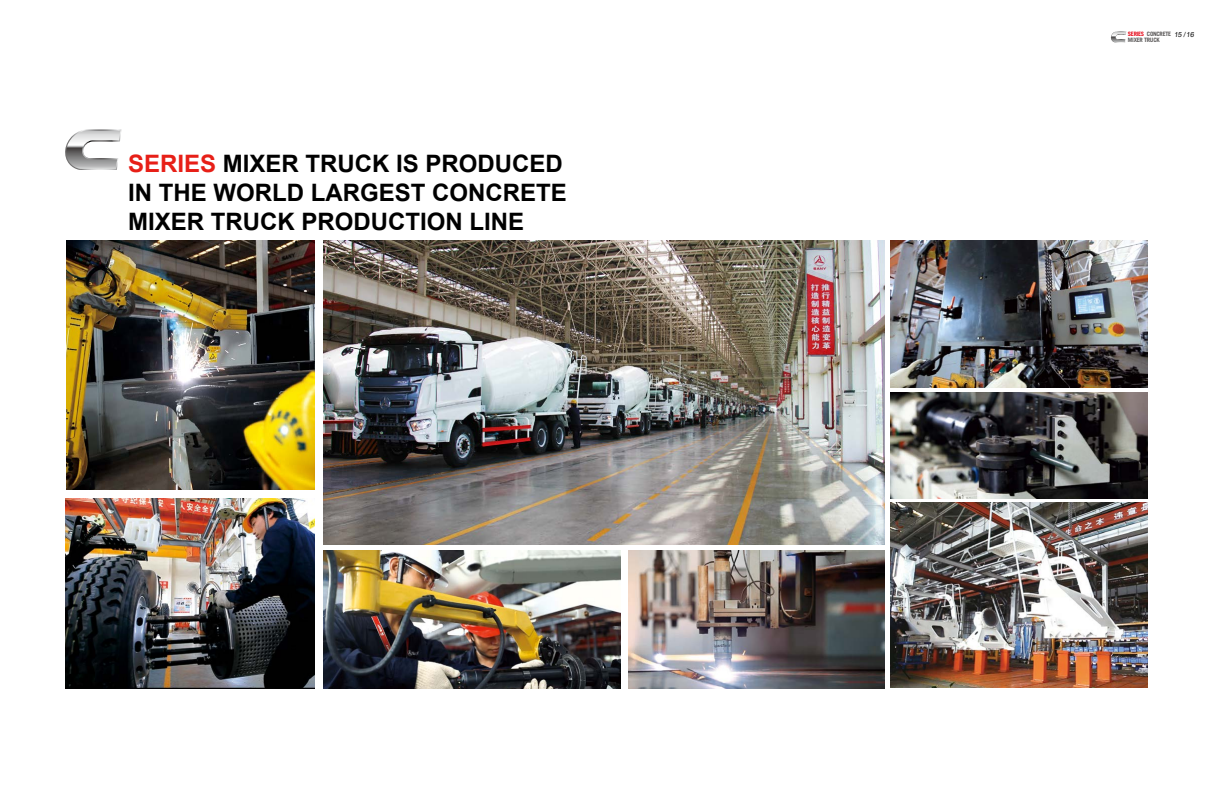
<style>
.page{position:relative;width:1219px;height:808px;background:#fff}
.page>*{position:absolute;margin:0;border:0;box-sizing:border-box;transform-origin:0 0}
.t1{font:700 24px/28.8px "Arial";color:#000}
.t2{font:7px "Arial";color:#000}
.t3{font:700 6px/6px "Trade Gothic LT Std";letter-spacing:-.04em;color:#595757}
.s1{color:#e71f17}
.s2{color:#e60012}
.s3{font-family:"Arial";font-weight:400;font-size:7px;color:#000}
</style>
<div class="page">
<svg style="left:1111px;top:31px;width:15px;height:11px"></svg>
<img style="left:66px;top:241px;width:249px;height:249px">
<img style="left:65px;top:498px;width:250px;height:190px">
<img style="left:324px;top:551px;width:297px;height:137px">
<svg style="left:65px;top:129px;width:56px;height:41px"></svg>
<img style="left:891px;top:241px;width:257px;height:146px">
<img style="left:891px;top:393px;width:257px;height:105px">
<img style="left:890px;top:502px;width:258px;height:186px">
<img style="left:628px;top:551px;width:256px;height:137px">
<img style="left:324px;top:241px;width:560px;height:303px">
<p class="t1" style="left:128px;top:150px;width:440px"><span class="s1">SERIES</span> MIXER TRUCK IS PRODUCED<br>IN THE WORLD LARGEST CONCRETE<br>MIXER TRUCK PRODUCTION LINE</p>
<p class="t3" style="left:1128px;top:31px;width:60px"><span class="s2">SERIES</span> CONCRETE <span class="s3">15 /<br></span>MIXER TRUCK</p>
<p class="t2" style="left:1186px;top:29px;width:10px">16</p>
</div>
